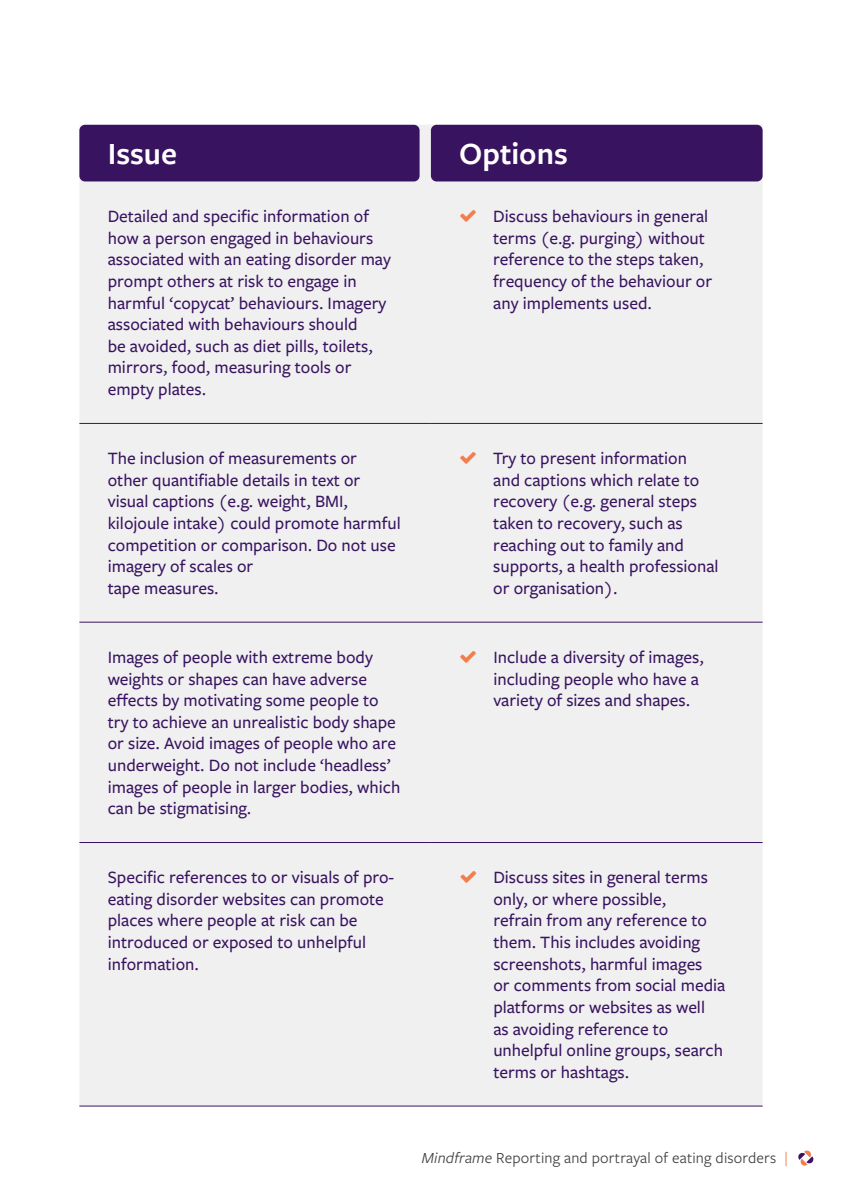
<style>
.page{position:relative;width:842px;height:1191px;background:#fff}
.page>*{position:absolute;margin:0;border:0;box-sizing:border-box;transform-origin:0 0}
.t1{font:600 32px "Freight Sans Pro";color:#fff}
.t2{font:500 18px/21.6px "Freight Sans Pro";color:#381460}
.t3{font:16px "Freight Sans Pro";letter-spacing:.01em;color:#414042}
.s1{font-style:italic}
.s2{color:#f47d4d}
</style>
<div class="page">
<svg style="left:798px;top:1150px;width:16px;height:15px"></svg>
<div style="left:79px;top:125px;width:684px;height:980px;background:#f1f0f0"></div>
<hr style="left:79px;top:423px;width:352px;height:1px;background:#381460">
<hr style="left:79px;top:622px;width:352px;height:1px;background:#381460">
<hr style="left:79px;top:842px;width:352px;height:1px;background:#381460">
<hr style="left:79px;top:1105px;width:352px;height:1px;background:#381460">
<svg style="left:425px;top:125px;width:9px;height:56px"></svg>
<hr style="left:431px;top:423px;width:332px;height:1px;background:#381460">
<hr style="left:431px;top:622px;width:332px;height:1px;background:#381460">
<hr style="left:431px;top:842px;width:332px;height:1px;background:#381460">
<hr style="left:431px;top:1105px;width:332px;height:1px;background:#381460">
<div style="left:79px;top:125px;width:341px;height:56px;background:#381460;border-radius:6px"></div>
<div style="left:431px;top:125px;width:332px;height:56px;background:#381460;border-radius:6px"></div>
<svg style="left:460px;top:210px;width:16px;height:12px"></svg>
<svg style="left:460px;top:452px;width:16px;height:12px"></svg>
<svg style="left:460px;top:651px;width:16px;height:12px"></svg>
<svg style="left:460px;top:871px;width:16px;height:12px"></svg>
<h1 class="t1" style="left:108px;top:132px;width:71px">Issue</h1>
<h1 class="t1" style="left:459px;top:132px;width:110px">Options</h1>
<p class="t2" style="left:108px;top:205px;width:285px">Detailed and specific information of how a person engaged in behaviours associated with an eating disorder may prompt others at risk to engage in harmful ‘copycat’ behaviours. Imagery associated with behaviours should<br>be avoided, such as diet pills, toilets, mirrors, food, measuring tools or empty plates.</p>
<p class="t2" style="left:493px;top:205px;width:221px">Discuss behaviours in general terms (e.g. purging) without reference to the steps taken, frequency of the behaviour or any implements used.</p>
<p class="t2" style="left:108px;top:447px;width:294px">The inclusion of measurements or other quantifiable details in text or visual captions (e.g. weight, BMI, kilojoule intake) could promote harmful competition or comparison. Do not use imagery of scales or<br>tape measures.</p>
<p class="t2" style="left:493px;top:447px;width:227px">Try to present information<br>and captions which relate to recovery (e.g. general steps taken to recovery, such as reaching out to family and supports, a health professional or organisation).</p>
<p class="t2" style="left:108px;top:645px;width:294px">Images of people with extreme body weights or shapes can have adverse effects by motivating some people to try to achieve an unrealistic body shape or size. Avoid images of people who are underweight. Do not include ‘headless’ images of people in larger bodies, which can be stigmatising.</p>
<p class="t2" style="left:493px;top:645px;width:212px">Include a diversity of images, including people who have a variety of sizes and shapes.</p>
<p class="t2" style="left:108px;top:866px;width:288px">Specific references to or visuals of pro&shy;eating disorder websites can promote places where people at risk can be introduced or exposed to unhelpful information.</p>
<p class="t2" style="left:493px;top:866px;width:233px">Discuss sites in general terms only, or where possible,<br>refrain from any reference to them. This includes avoiding screenshots, harmful images<br>or comments from social media platforms or websites as well<br>as avoiding reference to unhelpful online groups, search terms or hashtags.</p>
<p class="t3" style="left:422px;top:1146px;width:368px"><span class="s1">Mindframe</span> Reporting and portrayal of eating disorders <span class="s2">|</span></p>
</div>
